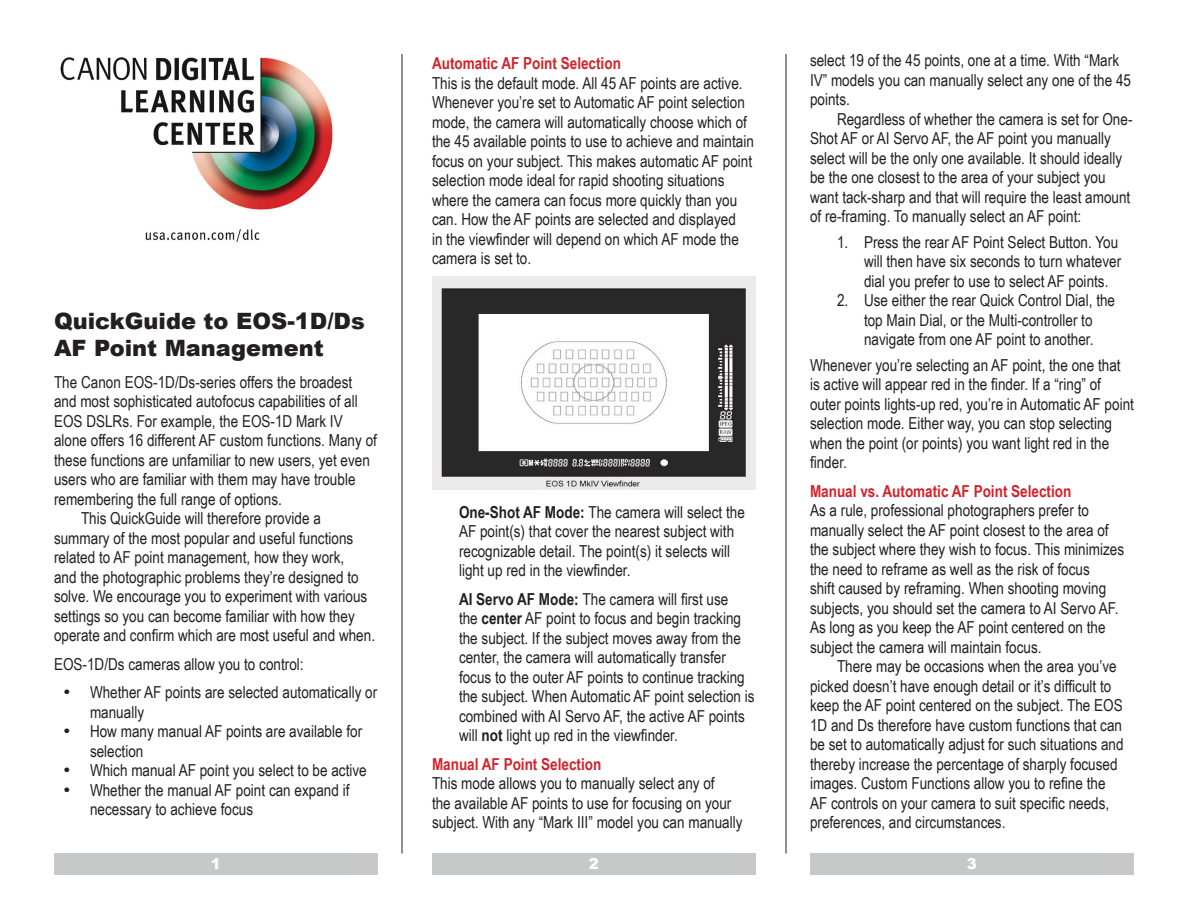
<style>
.page{position:relative;width:1188px;height:918px;background:#fff}
.page>*{position:absolute;margin:0;border:0;box-sizing:border-box;transform-origin:0 0}
.t1{font:900 22.5px/27px "Arial";color:#231f20}
.List_Paragraph{font:16.5px/19.5px "Arial Narrow";color:#231f20}
.t2{font:700 16.5px "Arial Narrow";color:#d1232a}
.t3{font:900 15px "Arial";color:#fff}
.s1{font-weight:700}
</style>
<div class="page">
<img style="left:60px;top:57px;width:273px;height:185px">
<hr style="left:786px;top:54px;width:1px;height:800px;background:#231f20">
<hr style="left:402px;top:54px;width:1px;height:800px;background:#231f20">
<div style="left:54px;top:854px;width:324px;height:21px;background:#c7c8ca"></div>
<div style="left:432px;top:854px;width:324px;height:21px;background:#c7c8ca"></div>
<div style="left:810px;top:854px;width:324px;height:21px;background:#c7c8ca"></div>
<img style="left:432px;top:277px;width:324px;height:213px">
<p class="t1" style="left:54px;top:306px;width:312px">QuickGuide to EOS-1D/Ds<br>AF Point Management</p>
<p class="List_Paragraph" style="left:54px;top:372px;width:324px">The Canon EOS-1D/Ds-series offers the broadest and most sophisticated autofocus capabilities of all EOS DSLRs. For example, the EOS-1D Mark IV alone offers 16 different AF custom functions. Many of these functions are unfamiliar to new users, yet even users who are familiar with them may have trouble remembering the full range of options.</p>
<p class="List_Paragraph" style="left:54px;top:508px;width:323px;text-indent:27px">This QuickGuide will therefore provide a summary of the most popular and useful functions related to AF point management, how they work,<br>and the photographic problems they’re designed to solve. We encourage you to experiment with various settings so you can become familiar with how they operate and confirm which are most useful and when.</p>
<p class="List_Paragraph" style="left:54px;top:654px;width:251px">EOS-1D/Ds cameras allow you to control:</p>
<p class="List_Paragraph" style="left:90px;top:682px;width:289px;text-indent:-27px">• Whether AF points are selected automatically or manually</p>
<p class="List_Paragraph" style="left:90px;top:721px;width:274px;text-indent:-27px">• How many manual AF points are available for selection</p>
<p class="List_Paragraph" style="left:63px;top:760px;width:305px">• Which manual AF point you select to be active</p>
<p class="List_Paragraph" style="left:90px;top:780px;width:261px;text-indent:-27px">• Whether the manual AF point can expand if necessary to achieve focus</p>
<p class="t2" style="left:432px;top:51px;width:190px">Automatic AF Point Selection</p>
<p class="List_Paragraph" style="left:432px;top:73px;width:323px">This is the default mode. All 45 AF points are active.<br>Whenever you’re set to Automatic AF point selection mode, the camera will automatically choose which of the 45 available points to use to achieve and maintain focus on your subject. This makes automatic AF point selection mode ideal for rapid shooting situations where the camera can focus more quickly than you can. How the AF points are selected and displayed<br>in the viewfinder will depend on which AF mode the camera is set to.</p>
<p class="List_Paragraph" style="left:459px;top:502px;width:287px"><span class="s1">One-Shot AF Mode:</span> The camera will select the AF point(s) that cover the nearest subject with recognizable detail. The point(s) it selects will light up red in the viewfinder.</p>
<p class="List_Paragraph" style="left:459px;top:589px;width:297px"><span class="s1">AI Servo AF Mode:</span> The camera will first use<br>the <span class="s1">center</span> AF point to focus and begin tracking the subject. If the subject moves away from the center, the camera will automatically transfer focus to the outer AF points to continue tracking the subject. When Automatic AF point selection is combined with AI Servo AF, the active AF points will <span class="s1">not</span> light up red in the viewfinder.</p>
<p class="t2" style="left:432px;top:752px;width:171px">Manual AF Point Selection</p>
<p class="List_Paragraph" style="left:432px;top:773px;width:312px">This mode allows you to manually select any of<br>the available AF points to use for focusing on your subject. With any “Mark III” model you can manually</p>
<p class="List_Paragraph" style="left:810px;top:50px;width:323px">select 19 of the 45 points, one at a time. With “Mark<br>IV” models you can manually select any one of the 45 points.</p>
<p class="List_Paragraph" style="left:810px;top:108px;width:324px;text-indent:27px">Regardless of whether the camera is set for One-Shot AF or AI Servo AF, the AF point you manually select will be the only one available. It should ideally be the one closest to the area of your subject you want tack-sharp and that will require the least amount of re-framing. To manually select an AF point:</p>
<p class="List_Paragraph" style="left:864px;top:231px;width:259px;text-indent:-27px">1. Press the rear AF Point Select Button. You will then have six seconds to turn whatever dial you prefer to use to select AF points.</p>
<p class="List_Paragraph" style="left:837px;top:290px;width:280px;text-align:center">2. Use either the rear Quick Control Dial, the top Main Dial, or the Multi-controller to navigate from one AF point to another.</p>
<p class="List_Paragraph" style="left:810px;top:354px;width:325px">Whenever you’re selecting an AF point, the one that is active will appear red in the finder. If a “ring” of outer points lights-up red, you’re in Automatic AF point selection mode. Either way, you can stop selecting when the point (or points) you want light red in the finder.</p>
<p class="t2" style="left:810px;top:478px;width:263px">Manual vs. Automatic AF Point Selection</p>
<p class="List_Paragraph" style="left:810px;top:500px;width:316px">As a rule, professional photographers prefer to manually select the AF point closest to the area of the subject where they wish to focus. This minimizes the need to reframe as well as the risk of focus<br>shift caused by reframing. When shooting moving subjects, you should set the camera to AI Servo AF.<br>As long as you keep the AF point centered on the subject the camera will maintain focus.</p>
<p class="List_Paragraph" style="left:810px;top:656px;width:315px;text-indent:27px">There may be occasions when the area you’ve picked doesn’t have enough detail or it’s difficult to keep the AF point centered on the subject. The EOS 1D and Ds therefore have custom functions that can be set to automatically adjust for such situations and thereby increase the percentage of sharply focused images. Custom Functions allow you to refine the AF controls on your camera to suit specific needs, preferences, and circumstances.</p>
<p class="t3" style="left:211px;top:852px;width:12px">1</p>
<p class="t3" style="left:589px;top:852px;width:12px">2</p>
<p class="t3" style="left:967px;top:852px;width:12px">3</p>
</div>
